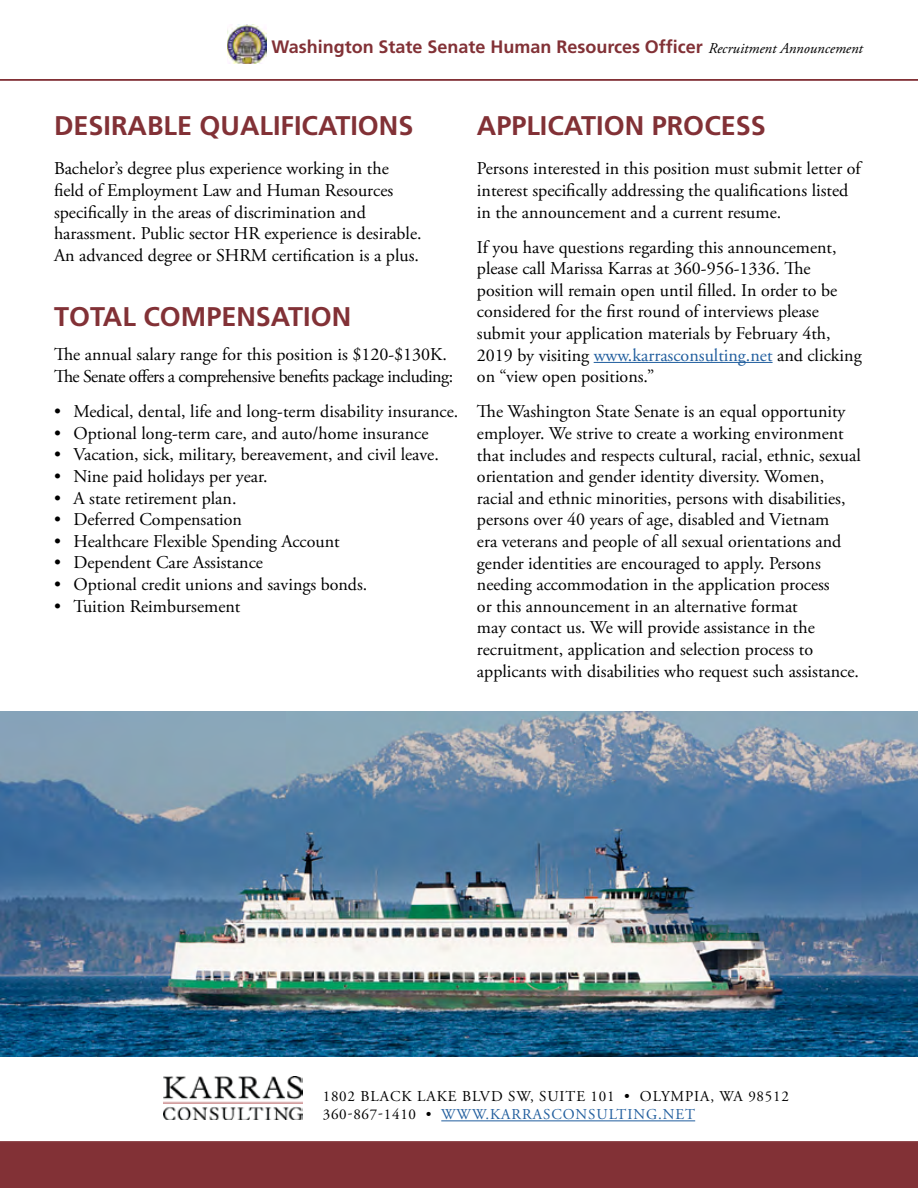
<style>
.page{position:relative;width:918px;height:1188px;background:#fff}
.page>*{position:absolute;margin:0;border:0;box-sizing:border-box;transform-origin:0 0}
.t1{font:700 27px "Frutiger";color:#823136}
.t2{font:18px/21.6px "Adobe Garamond Pro";color:#000}
.t3{font:18px/21.6px "Adobe Garamond Pro";letter-spacing:-.03em;color:#000}
.t4{font:700 18px "Frutiger";color:#823136}
.t5{font:15px/18px "Adobe Garamond Pro";letter-spacing:.065em;color:#000}
.s1{font-family:"Adobe Garamond Pro";font-weight:400;font-style:italic;font-size:15px;color:#000}
.s2{color:#215e9e}
</style>
<div class="page">
<svg style="left:0;top:1056px;width:918px;height:86px"></svg>
<img style="left:163px;top:1077px;width:139px;height:42px">
<img style="left:227px;top:24px;width:40px;height:39px">
<hr style="left:441px;top:1120px;width:254px;height:1px;background:#215e9e">
<hr style="left:0;top:79px;width:918px;height:2px;background:#823136">
<div style="left:0;top:1142px;width:918px;height:46px;background:#823136"></div>
<hr style="left:594px;top:362px;width:179px;height:1px;background:#215e9e">
<img style="left:0;top:712px;width:918px;height:344px">
<p class="t4" style="left:271px;top:36px;width:593px">Washington State Senate Human Resources Officer <span class="s1">Recruitment Announcement</span></p>
<h1 class="t1" style="left:54px;top:110px;width:361px">DESIRABLE QUALIFICATIONS</h1>
<p class="t2" style="left:54px;top:158px;width:369px">Bachelor’s degree plus experience working in the field of Employment Law and Human Resources specifically in the areas of discrimination and harassment. Public sector HR experience is desirable.<br>An advanced degree or SHRM certification is a plus.</p>
<h1 class="t1" style="left:54px;top:300px;width:299px">TOTAL COMPENSATION</h1>
<p class="t3" style="left:54px;top:345px;width:401px">The annual salary range for this position is $120-$130K.<br>The Senate offers a comprehensive benefits package including:</p>
<p class="t2" style="left:54px;top:401px;width:406px">• Medical, dental, life and long-term disability insurance.</p>
<p class="t2" style="left:54px;top:423px;width:376px">• Optional long-term care, and auto/home insurance</p>
<p class="t2" style="left:54px;top:444px;width:386px">• Vacation, sick, military, bereavement, and civil leave.</p>
<p class="t2" style="left:54px;top:466px;width:215px">• Nine paid holidays per year.</p>
<p class="t2" style="left:54px;top:488px;width:184px">• A state retirement plan.</p>
<p class="t2" style="left:54px;top:509px;width:190px">• Deferred Compensation</p>
<p class="t2" style="left:54px;top:531px;width:287px">• Healthcare Flexible Spending Account</p>
<p class="t2" style="left:54px;top:552px;width:211px">• Dependent Care Assistance</p>
<p class="t2" style="left:54px;top:574px;width:315px">• Optional credit unions and savings bonds.</p>
<p class="t2" style="left:54px;top:596px;width:188px">• Tuition Reimbursement</p>
<h1 class="t1" style="left:477px;top:110px;width:290px">APPLICATION PROCESS</h1>
<p class="t2" style="left:477px;top:158px;width:385px">Persons interested in this position must submit letter of interest specifically addressing the qualifications listed in the announcement and a current resume.</p>
<p class="t2" style="left:477px;top:237px;width:386px">If you have questions regarding this announcement, please call Marissa Karras at 360-956-1336. The position will remain open until filled. In order to be considered for the first round of interviews please submit your application materials by February 4th, 2019 by visiting <span class="s2">www.karrasconsulting.net</span> and clicking on “view open positions.”</p>
<p class="t2" style="left:477px;top:401px;width:385px">The Washington State Senate is an equal opportunity employer. We strive to create a working environment that includes and respects cultural, racial, ethnic, sexual orientation and gender identity diversity. Women, racial and ethnic minorities, persons with disabilities, persons over 40 years of age, disabled and Vietnam<br>era veterans and people of all sexual orientations and gender identities are encouraged to apply. Persons needing accommodation in the application process<br>or this announcement in an alternative format<br>may contact us. We will provide assistance in the recruitment, application and selection process to applicants with disabilities who request such assistance.</p>
<p class="t5" style="left:323px;top:1088px;width:468px">1802 BLACK LAKE BLVD SW, SUITE 101 • OLYMPIA, WA 98512<br>360-867-1410 • <span class="s2">WWW.KARRASCONSULTING.NET</span></p>
</div>
